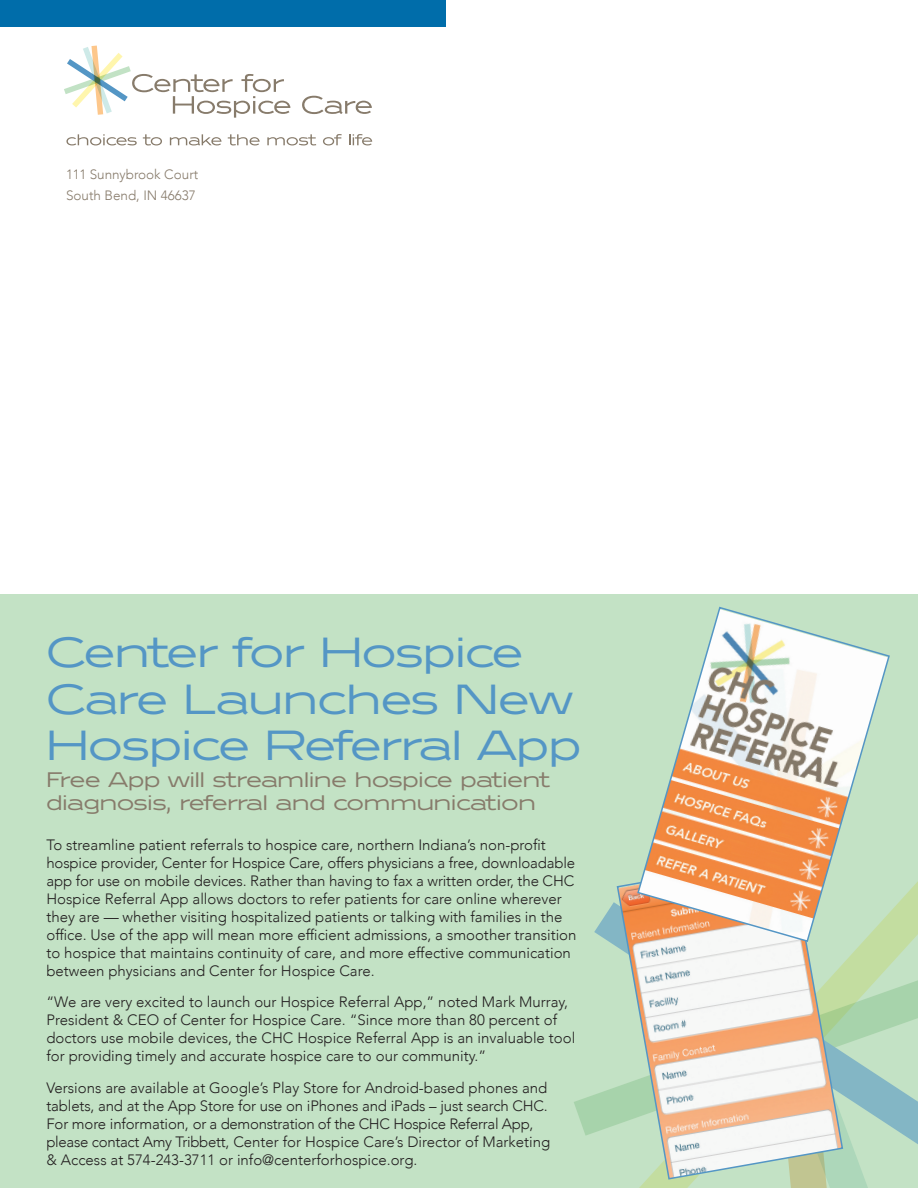
<style>
.page{position:relative;width:918px;height:1188px;background:#fff}
.page>*{position:absolute;margin:0;border:0;box-sizing:border-box;transform-origin:0 0}
.t1{font:500 42px/46.5px "Ronsard Crystal";color:#5496c5}
.t2{font:500 21px/22.5px "Ronsard Crystal";color:#877b6b}
.t3{font:300 15px/18px "Avenir";color:#231f20}
.t4{font:300 13.5px/21px "Avenir";color:#877b6b}
</style>
<div class="page">
<div style="left:0;top:594px;width:918px;height:594px;background:#c3e2c5"></div>
<div style="left:0;top:0;width:446px;height:27px;background:#006daa"></div>
<svg style="left:302px;top:96px;width:70px;height:18px"></svg>
<svg style="left:66px;top:134px;width:71px;height:11px"></svg>
<svg style="left:143px;top:134px;width:19px;height:11px"></svg>
<svg style="left:170px;top:134px;width:52px;height:12px"></svg>
<svg style="left:228px;top:134px;width:32px;height:11px"></svg>
<svg style="left:267px;top:134px;width:49px;height:11px"></svg>
<svg style="left:323px;top:134px;width:19px;height:11px"></svg>
<svg style="left:349px;top:134px;width:23px;height:11px"></svg>
<svg style="left:64px;top:46px;width:226px;height:72px"></svg>
<svg style="left:574px;top:1095px;width:20px;height:40px"></svg>
<svg style="left:594px;top:902px;width:22px;height:231px"></svg>
<svg style="left:639px;top:881px;width:279px;height:307px"></svg>
<svg style="left:616px;top:882px;width:228px;height:298px"></svg>
<svg style="left:636px;top:606px;width:255px;height:337px"></svg>
<p class="t4" style="left:66px;top:163px;width:134px">111 Sunnybrook Court<br>South Bend, IN 46637</p>
<h1 class="t1" style="left:46px;top:629px;width:536px">Center for Hospice<br>Care Launches New<br>Hospice Referral App</h1>
<h2 class="t2" style="left:46px;top:769px;width:505px">Free App will streamline hospice patient diagnosis, referral and communication</h2>
<p class="t3" style="left:46px;top:835px;width:532px">To streamline patient referrals to hospice care, northern Indiana’s non-profit hospice provider, Center for Hospice Care, offers physicians a free, downloadable app for use on mobile devices. Rather than having to fax a written order, the CHC Hospice Referral App allows doctors to refer patients for care online wherever they are — whether visiting hospitalized patients or talking with families in the office. Use of the app will mean more efficient admissions, a smoother transition to hospice that maintains continuity of care, and more effective communication between physicians and Center for Hospice Care.</p>
<p class="t3" style="left:46px;top:993px;width:530px">“We are very excited to launch our Hospice Referral App,” noted Mark Murray, President &amp; CEO of Center for Hospice Care. “Since more than 80 percent of doctors use mobile devices, the CHC Hospice Referral App is an invaluable tool for providing timely and accurate hospice care to our community.”</p>
<p class="t3" style="left:46px;top:1078px;width:505px">Versions are available at Google’s Play Store for Android-based phones and tablets, and at the App Store for use on iPhones and iPads – just search CHC.<br>For more information, or a demonstration of the CHC Hospice Referral App, please contact Amy Tribbett, Center for Hospice Care’s Director of Marketing &amp; Access at 574-243-3711 or info@centerforhospice.org.</p>
</div>
